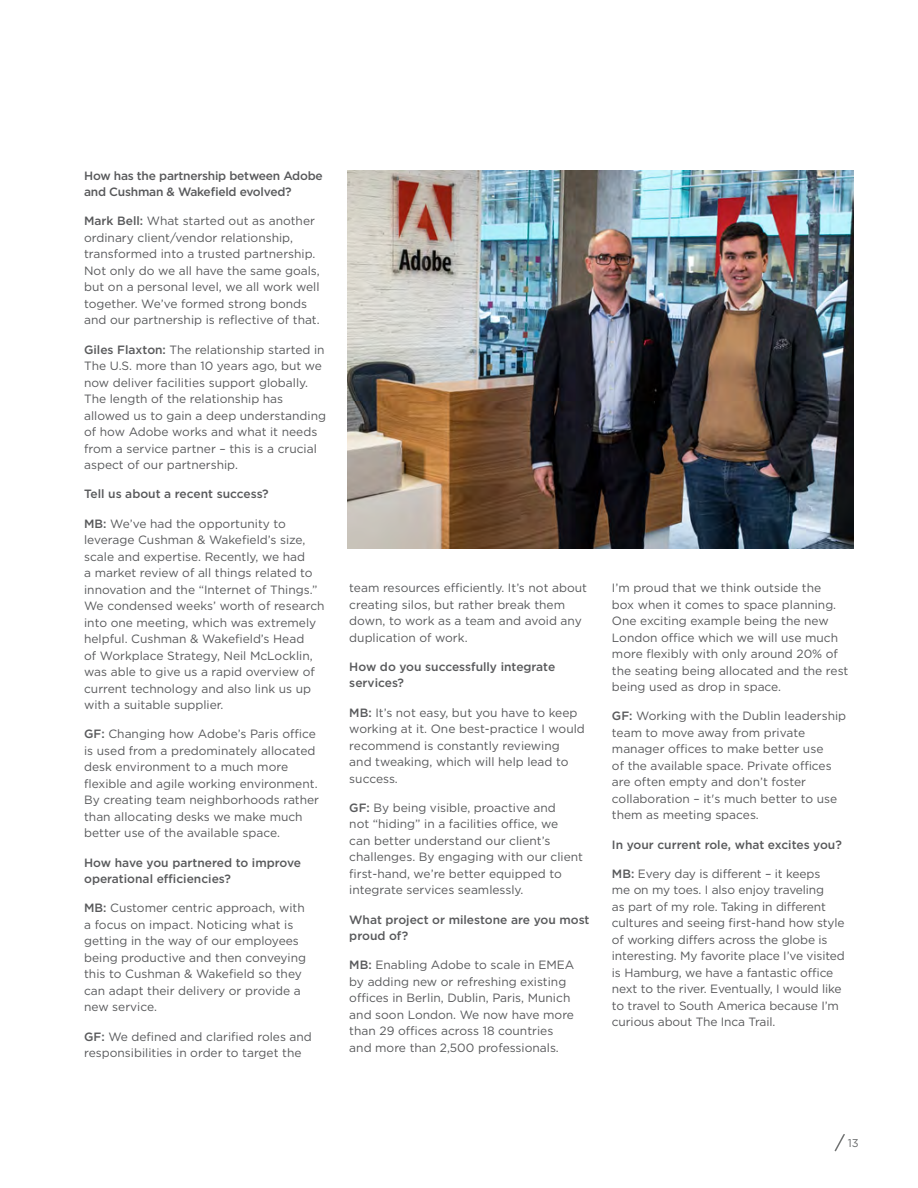
<style>
.page{position:relative;width:918px;height:1188px;background:#fff}
.page>*{position:absolute;margin:0;border:0;box-sizing:border-box;transform-origin:0 0}
.t1{font:12px/16.5px "Gotham";color:#58595b}
.t2{font:500 12px/16.5px "Gotham";color:#58595b}
.t3{font:500 12px/16.5px "Gotham";letter-spacing:-.02em;color:#58595b}
.t4{font:11.25px "Gotham";color:#6a6c6d}
.s1{font-weight:500}
</style>
<div class="page">
<img style="left:347px;top:171px;width:506px;height:378px">
<svg style="left:834px;top:1134px;width:11px;height:18px"></svg>
<p class="t3" style="left:84px;top:167px;width:240px">How has the partnership between Adobe and Cushman &amp; Wakefield evolved?</p>
<p class="t1" style="left:84px;top:213px;width:237px"><span class="s1">Mark Bell:</span> What started out as another ordinary client/vendor relationship, transformed into a trusted partnership.<br>Not only do we all have the same goals, but on a personal level, we all work well together. We’ve formed strong bonds and our partnership is reflective of that.</p>
<p class="t1" style="left:84px;top:341px;width:244px"><span class="s1">Giles Flaxton:</span> The relationship started in The U.S. more than 10 years ago, but we now deliver facilities support globally.<br>The length of the relationship has allowed us to gain a deep understanding of how Adobe works and what it needs from a service partner – this is a crucial aspect of our partnership.</p>
<p class="t2" style="left:84px;top:486px;width:186px">Tell us about a recent success?</p>
<p class="t1" style="left:84px;top:515px;width:242px"><span class="s1">MB:</span> We’ve had the opportunity to leverage Cushman &amp; Wakefield’s size, scale and expertise. Recently, we had<br>a market review of all things related to innovation and the “Internet of Things.” We condensed weeks’ worth of research into one meeting, which was extremely helpful. Cushman &amp; Wakefield’s Head<br>of Workplace Strategy, Neil McLocklin, was able to give us a rapid overview of current technology and also link us up with a suitable supplier.</p>
<p class="t1" style="left:84px;top:726px;width:237px"><span class="s1">GF:</span> Changing how Adobe’s Paris office is used from a predominately allocated desk environment to a much more flexible and agile working environment.<br>By creating team neighborhoods rather than allocating desks we make much better use of the available space.</p>
<p class="t2" style="left:84px;top:854px;width:218px">How have you partnered to improve operational efficiencies?</p>
<p class="t1" style="left:84px;top:900px;width:224px"><span class="s1">MB:</span> Customer centric approach, with a focus on impact. Noticing what is getting in the way of our employees being productive and then conveying this to Cushman &amp; Wakefield so they can adapt their delivery or provide a new service.</p>
<p class="t1" style="left:84px;top:1028px;width:229px"><span class="s1">GF:</span> We defined and clarified roles and responsibilities in order to target the</p>
<p class="t1" style="left:349px;top:579px;width:239px">team resources efficiently. It’s not about creating silos, but rather break them down, to work as a team and avoid any duplication of work.</p>
<p class="t2" style="left:349px;top:658px;width:207px">How do you successfully integrate services?</p>
<p class="t1" style="left:349px;top:704px;width:237px"><span class="s1">MB:</span> It’s not easy, but you have to keep working at it. One best-practice I would recommend is constantly reviewing and tweaking, which will help lead to success.</p>
<p class="t1" style="left:349px;top:799px;width:235px"><span class="s1">GF:</span> By being visible, proactive and<br>not “hiding” in a facilities office, we<br>can better understand our client’s challenges. By engaging with our client first-hand, we’re better equipped to integrate services seamlessly.</p>
<p class="t2" style="left:349px;top:911px;width:242px">What project or milestone are you most proud of?</p>
<p class="t1" style="left:349px;top:957px;width:226px"><span class="s1">MB:</span> Enabling Adobe to scale in EMEA by adding new or refreshing existing offices in Berlin, Dublin, Paris, Munich and soon London. We now have more than 29 offices across 18 countries and more than 2,500 professionals.</p>
<p class="t1" style="left:612px;top:579px;width:238px">I’m proud that we think outside the<br>box when it comes to space planning.<br>One exciting example being the new London office which we will use much more flexibly with only around 20% of the seating being allocated and the rest being used as drop in space.</p>
<p class="t1" style="left:612px;top:708px;width:236px"><span class="s1">GF:</span> Working with the Dublin leadership team to move away from private manager offices to make better use<br>of the available space. Private offices are often empty and don’t foster collaboration – it's much better to use them as meeting spaces.</p>
<p class="t2" style="left:612px;top:836px;width:231px">In your current role, what excites you?</p>
<p class="t1" style="left:612px;top:865px;width:234px"><span class="s1">MB:</span> Every day is different – it keeps<br>me on my toes. I also enjoy traveling<br>as part of my role. Taking in different cultures and seeing first-hand how style of working differs across the globe is interesting. My favorite place I’ve visited is Hamburg, we have a fantastic office next to the river. Eventually, I would like to travel to South America because I’m curious about The Inca Trail.</p>
<p class="t4" style="left:848px;top:1136px;width:12px">13</p>
</div>
